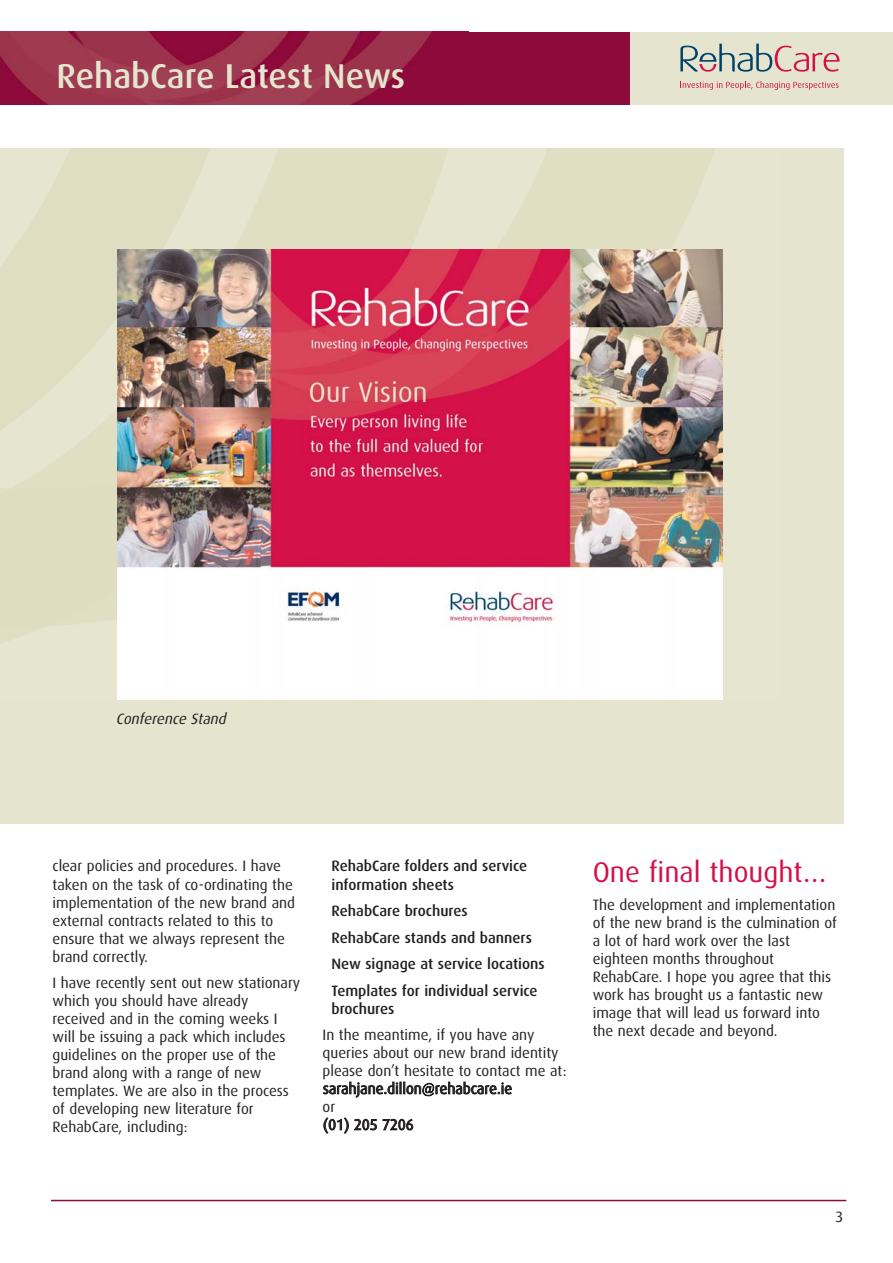
<style>
.page{position:relative;width:893px;height:1263px;background:#fff}
.page>*{position:absolute;margin:0;border:0;box-sizing:border-box;transform-origin:0 0}
.t1{font:500 34.5px "Dax";color:#e5e5cf}
.t2{font:28.5px "Dax";color:#d31048}
.t3{font:15px/18px "Dax";color:#231f20}
.t4{font:500 15px/26.5px "Dax";color:#231f20}
.t5{font:italic 15px "Dax";color:#231f20}
</style>
<div class="page">
<div style="left:0;top:32px;width:892px;height:72px;background:#e5e5cf"></div>
<svg style="left:0;top:32px;width:629px;height:72px;background:#952244"></svg>
<svg style="left:680px;top:81px;width:159px;height:9px"></svg>
<svg style="left:680px;top:44px;width:159px;height:28px"></svg>
<hr style="left:51px;top:1200px;width:795px;height:1px;background:#8d0b3a">
<div style="left:0;top:148px;width:844px;height:676px;background:#e5e5cf"></div>
<img style="left:0;top:148px;width:715px;height:551px">
<img style="left:118px;top:249px;width:605px;height:450px">
<h1 class="t1" style="left:57px;top:61px;width:235px">South E st/East</h1>
<h1 class="t1" style="left:57px;top:61px;width:350px">RehabCare Latest News</h1>
<p class="t5" style="left:116px;top:712px;width:114px">Conference Stand</p>
<p class="t3" style="left:53px;top:858px;width:244px">clear policies and procedures. I have taken on the task of co-ordinating the implementation of the new brand and external contracts related to this to ensure that we always represent the brand correctly.</p>
<p class="t3" style="left:53px;top:974px;width:249px">I have recently sent out new stationary which you should have already received and in the coming weeks I will be issuing a pack which includes guidelines on the proper use of the brand along with a range of new templates. We are also in the process of developing new literature for<br>RehabCare, including:</p>
<p class="t4" style="left:331px;top:858px;width:197px;line-height:18px">RehabCare folders and service information sheets</p>
<p class="t4" style="left:331px;top:898px;width:215px">RehabCare brochures<br>RehabCare stands and banners<br>New signage at service locations<br>Templates for individual service</p>
<p class="t4" style="left:331px;top:995px;width:64px">brochures</p>
<p class="t3" style="left:323px;top:1026px;width:245px">In the meantime, if you have any queries about our new brand identity please don’t hesitate to contact me at: sarahjane.dillon@rehabcare.ie<br>or<br>(01) 205 7206</p>
<h2 class="t2" style="left:593px;top:859px;width:235px">One final thought…</h2>
<p class="t3" style="left:593px;top:896px;width:245px">The development and implementation of the new brand is the culmination of a lot of hard work over the last eighteen months throughout RehabCare. I hope you agree that this work has brought us a fantastic new image that will lead us forward into the next decade and beyond.</p>
<p class="t3" style="left:835px;top:1209px;width:9px">3</p>
</div>
